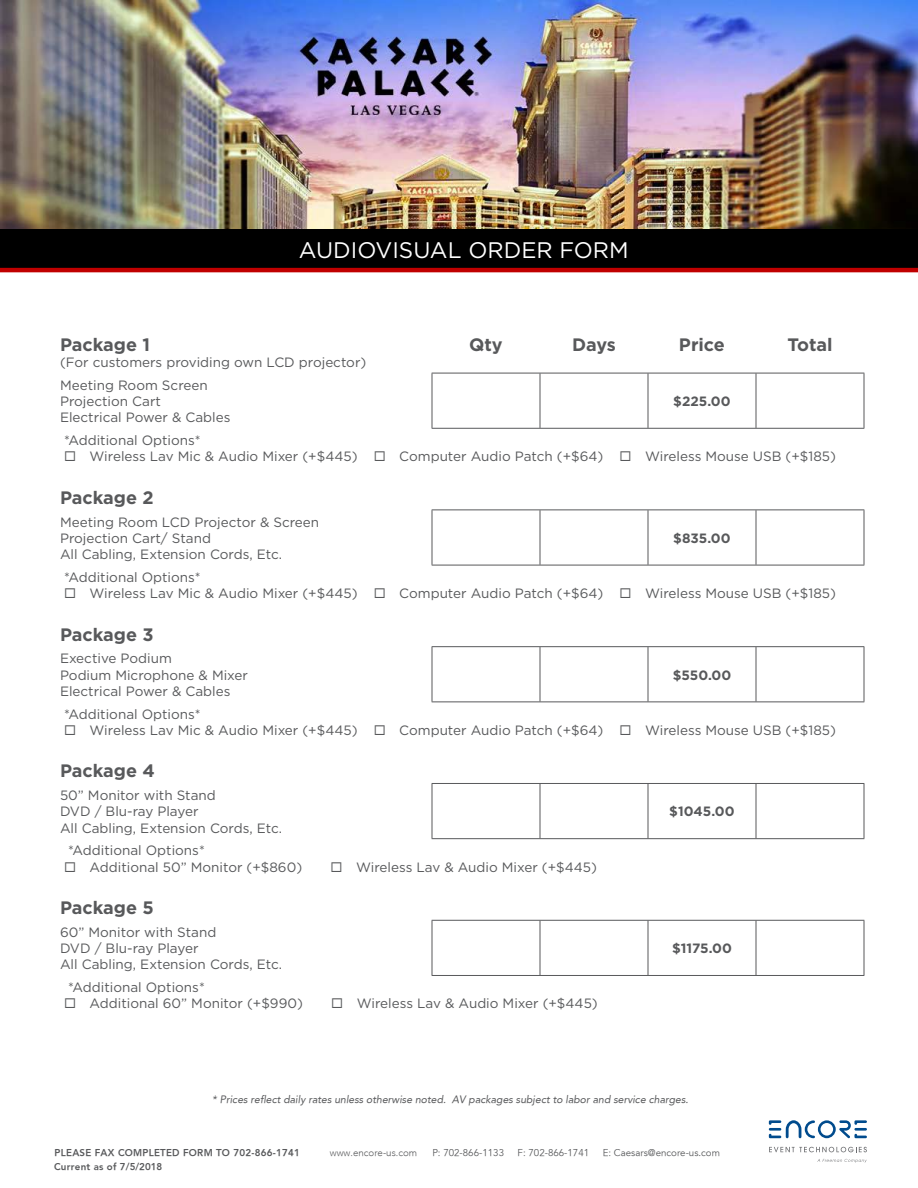
<style>
.page{position:relative;width:918px;height:1188px;background:#fff}
.page>*{position:absolute;margin:0;border:0;box-sizing:border-box;transform-origin:0 0}
.t1{font:22.5px "Gotham";color:#fff}
.t2{font:700 18px "Gotham";color:#58595b}
.t3{font:13.5px/16.2px "Gotham";color:#58595b}
.t4{font:700 13.5px "Gotham";color:#58595b}
.t5{font:italic 10.5px "Avenir";color:#58595b}
.t6{font:800 9.75px "Avenir";letter-spacing:.025em;color:#58595b}
.t7{font:9.75px "Avenir";color:#58595b}
.t8{font:300 9.75px "Avenir";color:#58595b}
</style>
<div class="page">
<img style="left:0;top:0;width:918px;height:230px">
<svg style="left:769px;top:1147px;width:98px;height:5px"></svg>
<svg style="left:817px;top:1159px;width:50px;height:4px"></svg>
<svg style="left:769px;top:1120px;width:98px;height:18px"></svg>
<div style="left:0;top:230px;width:918px;height:38px;background:#000"></div>
<hr style="left:0;top:268px;width:918px;height:4px;background:#c00000">
<hr style="left:432px;top:373px;width:1px;height:55px;background:#58595b">
<hr style="left:540px;top:373px;width:1px;height:55px;background:#58595b">
<hr style="left:648px;top:373px;width:1px;height:55px;background:#58595b">
<hr style="left:756px;top:373px;width:1px;height:55px;background:#58595b">
<hr style="left:864px;top:373px;width:1px;height:55px;background:#58595b">
<hr style="left:432px;top:428px;width:108px;height:1px;background:#58595b">
<hr style="left:540px;top:428px;width:108px;height:1px;background:#58595b">
<hr style="left:648px;top:428px;width:108px;height:1px;background:#58595b">
<hr style="left:756px;top:428px;width:108px;height:1px;background:#58595b">
<hr style="left:432px;top:646px;width:108px;height:1px;background:#58595b">
<hr style="left:432px;top:647px;width:1px;height:55px;background:#58595b">
<hr style="left:540px;top:646px;width:108px;height:1px;background:#58595b">
<hr style="left:540px;top:647px;width:1px;height:55px;background:#58595b">
<hr style="left:648px;top:646px;width:108px;height:1px;background:#58595b">
<hr style="left:648px;top:647px;width:1px;height:55px;background:#58595b">
<hr style="left:756px;top:646px;width:108px;height:1px;background:#58595b">
<hr style="left:756px;top:647px;width:1px;height:55px;background:#58595b">
<hr style="left:864px;top:647px;width:1px;height:55px;background:#58595b">
<hr style="left:432px;top:702px;width:108px;height:1px;background:#58595b">
<hr style="left:540px;top:702px;width:108px;height:1px;background:#58595b">
<hr style="left:648px;top:702px;width:108px;height:1px;background:#58595b">
<hr style="left:756px;top:702px;width:108px;height:1px;background:#58595b">
<hr style="left:432px;top:510px;width:108px;height:1px;background:#58595b">
<hr style="left:432px;top:510px;width:1px;height:55px;background:#58595b">
<hr style="left:540px;top:510px;width:108px;height:1px;background:#58595b">
<hr style="left:540px;top:510px;width:1px;height:55px;background:#58595b">
<hr style="left:648px;top:510px;width:108px;height:1px;background:#58595b">
<hr style="left:648px;top:510px;width:1px;height:55px;background:#58595b">
<hr style="left:756px;top:510px;width:108px;height:1px;background:#58595b">
<hr style="left:756px;top:510px;width:1px;height:55px;background:#58595b">
<hr style="left:864px;top:510px;width:1px;height:55px;background:#58595b">
<hr style="left:432px;top:565px;width:108px;height:1px;background:#58595b">
<hr style="left:540px;top:565px;width:108px;height:1px;background:#58595b">
<hr style="left:648px;top:565px;width:108px;height:1px;background:#58595b">
<hr style="left:756px;top:565px;width:108px;height:1px;background:#58595b">
<hr style="left:432px;top:783px;width:108px;height:1px;background:#58595b">
<hr style="left:432px;top:784px;width:1px;height:54px;background:#58595b">
<hr style="left:540px;top:783px;width:108px;height:1px;background:#58595b">
<hr style="left:540px;top:784px;width:1px;height:54px;background:#58595b">
<hr style="left:648px;top:783px;width:108px;height:1px;background:#58595b">
<hr style="left:648px;top:784px;width:1px;height:54px;background:#58595b">
<hr style="left:756px;top:783px;width:108px;height:1px;background:#58595b">
<hr style="left:756px;top:784px;width:1px;height:54px;background:#58595b">
<hr style="left:864px;top:784px;width:1px;height:54px;background:#58595b">
<hr style="left:432px;top:838px;width:108px;height:1px;background:#58595b">
<hr style="left:540px;top:838px;width:108px;height:1px;background:#58595b">
<hr style="left:648px;top:838px;width:108px;height:1px;background:#58595b">
<hr style="left:756px;top:838px;width:108px;height:1px;background:#58595b">
<hr style="left:432px;top:920px;width:108px;height:1px;background:#58595b">
<hr style="left:432px;top:921px;width:1px;height:54px;background:#58595b">
<hr style="left:540px;top:920px;width:108px;height:1px;background:#58595b">
<hr style="left:540px;top:921px;width:1px;height:54px;background:#58595b">
<hr style="left:648px;top:920px;width:108px;height:1px;background:#58595b">
<hr style="left:648px;top:921px;width:1px;height:54px;background:#58595b">
<hr style="left:756px;top:920px;width:108px;height:1px;background:#58595b">
<hr style="left:756px;top:921px;width:1px;height:54px;background:#58595b">
<hr style="left:864px;top:921px;width:1px;height:54px;background:#58595b">
<hr style="left:432px;top:975px;width:108px;height:1px;background:#58595b">
<hr style="left:540px;top:975px;width:108px;height:1px;background:#58595b">
<hr style="left:648px;top:975px;width:108px;height:1px;background:#58595b">
<hr style="left:756px;top:975px;width:108px;height:1px;background:#58595b">
<hr style="left:432px;top:373px;width:108px;height:1px;background:#58595b">
<hr style="left:540px;top:373px;width:108px;height:1px;background:#58595b">
<hr style="left:648px;top:373px;width:108px;height:1px;background:#58595b">
<hr style="left:756px;top:373px;width:108px;height:1px;background:#58595b">
<h1 class="t1" style="left:299px;top:235px;width:331px">AUDIOVISUAL ORDER FORM</h1>
<h2 class="t2" style="left:60px;top:333px;width:92px">Package 1</h2>
<p class="t3" style="left:60px;top:354px;width:308px">(For customers providing own LCD projector)</p>
<p class="t3" style="left:60px;top:377px;width:172px">Meeting Room Screen<br>Projection Cart<br>Electrical Power &amp; Cables</p>
<h2 class="t2" style="left:469px;top:333px;width:35px">Qty</h2>
<h2 class="t2" style="left:572px;top:333px;width:45px">Days</h2>
<h2 class="t2" style="left:679px;top:333px;width:48px">Price</h2>
<h2 class="t2" style="left:787px;top:333px;width:47px">Total</h2>
<p class="t4" style="left:673px;top:392px;width:59px">$225.00</p>
<p class="t3" style="left:64px;top:432px;width:138px">*Additional Options*</p>
<p class="t3" style="left:64px;top:448px;width:773px">◻ Wireless Lav Mic &amp; Audio Mixer (+$445) ◻ Computer Audio Patch (+$64) ◻ Wireless Mouse USB (+$185)</p>
<h2 class="t2" style="left:60px;top:486px;width:95px">Package 2</h2>
<p class="t3" style="left:60px;top:514px;width:261px">Meeting Room LCD Projector &amp; Screen<br>Projection Cart/ Stand<br>All Cabling, Extension Cords, Etc.</p>
<p class="t4" style="left:673px;top:529px;width:59px">$835.00</p>
<p class="t3" style="left:64px;top:569px;width:138px">*Additional Options*</p>
<p class="t3" style="left:64px;top:585px;width:773px">◻ Wireless Lav Mic &amp; Audio Mixer (+$445) ◻ Computer Audio Patch (+$64) ◻ Wireless Mouse USB (+$185)</p>
<h2 class="t2" style="left:60px;top:622px;width:95px">Package 3</h2>
<p class="t3" style="left:60px;top:650px;width:190px">Exective Podium<br>Podium Microphone &amp; Mixer<br>Electrical Power &amp; Cables</p>
<p class="t4" style="left:673px;top:666px;width:60px">$550.00</p>
<p class="t3" style="left:64px;top:706px;width:138px">*Additional Options*</p>
<p class="t3" style="left:64px;top:722px;width:773px">◻ Wireless Lav Mic &amp; Audio Mixer (+$445) ◻ Computer Audio Patch (+$64) ◻ Wireless Mouse USB (+$185)</p>
<h2 class="t2" style="left:60px;top:759px;width:96px">Package 4</h2>
<p class="t3" style="left:60px;top:787px;width:224px">50” Monitor with Stand<br>DVD / Blu-ray Player<br>All Cabling, Extension Cords, Etc.</p>
<p class="t4" style="left:669px;top:803px;width:67px">$1045.00</p>
<p class="t3" style="left:68px;top:842px;width:138px">*Additional Options*</p>
<p class="t3" style="left:64px;top:859px;width:240px">◻ Additional 50” Monitor (+$860)</p>
<p class="t3" style="left:331px;top:859px;width:268px">◻ Wireless Lav &amp; Audio Mixer (+$445)</p>
<h2 class="t2" style="left:60px;top:896px;width:95px">Package 5</h2>
<p class="t3" style="left:60px;top:924px;width:224px">60” Monitor with Stand<br>DVD / Blu-ray Player<br>All Cabling, Extension Cords, Etc.</p>
<p class="t3" style="left:68px;top:979px;width:138px">*Additional Options*</p>
<p class="t3" style="left:64px;top:995px;width:240px">◻ Additional 60” Monitor (+$990)</p>
<p class="t3" style="left:331px;top:995px;width:268px">◻ Wireless Lav &amp; Audio Mixer (+$445)</p>
<p class="t4" style="left:672px;top:940px;width:61px">$1175.00</p>
<p class="t5" style="left:212px;top:1093px;width:478px">* Prices reflect daily rates unless otherwise noted. AV packages subject to labor and service charges.</p>
<p class="t6" style="left:55px;top:1146px;width:247px">PLEASE FAX COMPLETED FORM TO 702-866-1741</p>
<p class="t8" style="left:330px;top:1146px;width:89px">www.encore-us.com</p>
<p class="t7" style="left:432px;top:1147px;width:73px">P: 702-866-1133</p>
<p class="t7" style="left:518px;top:1147px;width:73px">F: 702-866-1741</p>
<p class="t7" style="left:603px;top:1147px;width:119px">E: Caesars@encore-us.com</p>
<p class="t6" style="left:54px;top:1161px;width:110px">Current as of 7/5/2018</p>
</div>
